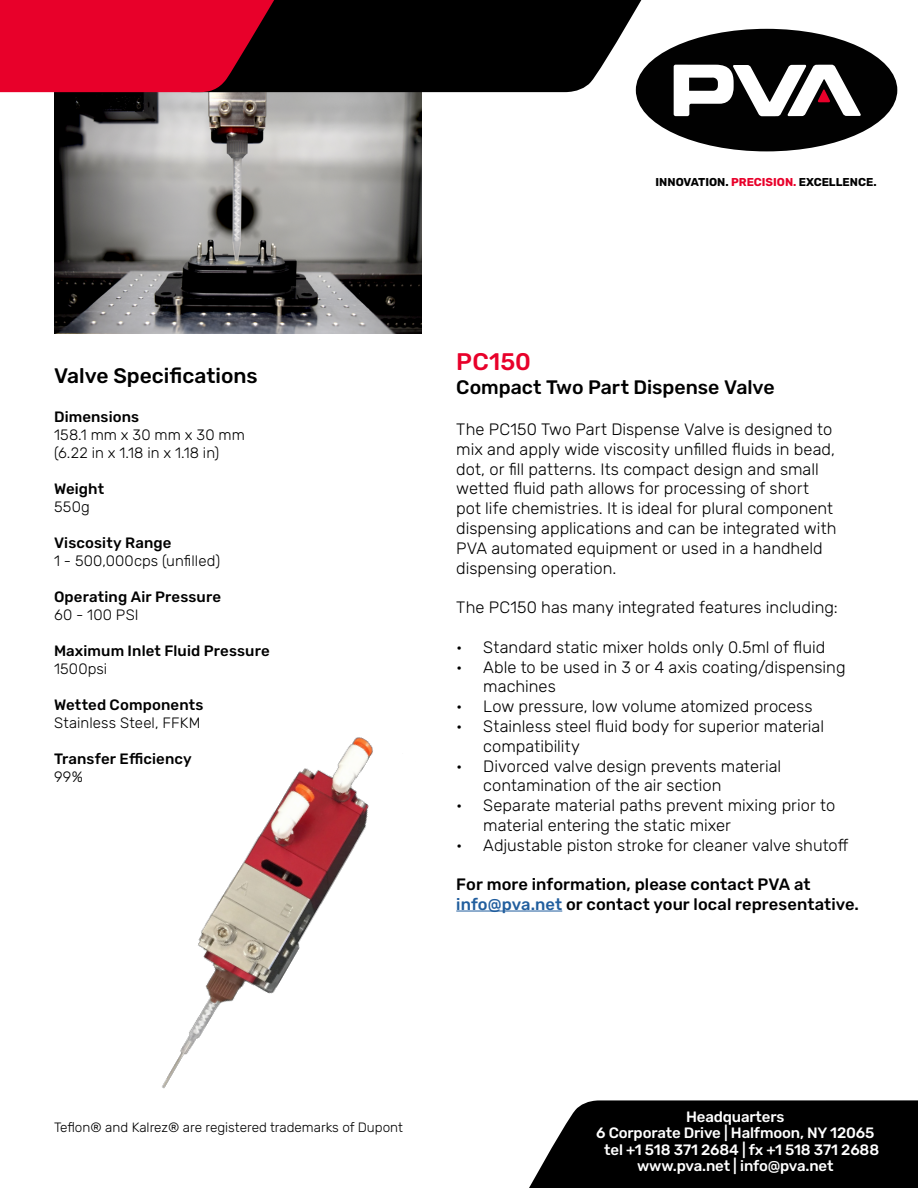
<style>
.page{position:relative;width:918px;height:1188px;background:#fff}
.page>*{position:absolute;margin:0;border:0;box-sizing:border-box;transform-origin:0 0}
.t1{font:500 24px "Rubik";letter-spacing:.005em;color:#e8002a}
.t2{font:500 21px "Rubik";color:#000}
.t3{font:500 19.5px "Rubik";color:#000}
.t4{font:300 16.5px/19.8px "Rubik";color:#000}
.t5{font:500 16.5px/19.8px "Rubik";letter-spacing:.005em;color:#000}
.t6{font:500 15px "Rubik";letter-spacing:.01em;color:#000}
.t7{font:300 15px/18px "Rubik";letter-spacing:.01em;color:#000}
.t8{font:500 15px/16.5px "Rubik";letter-spacing:-.01em;color:#fff;text-align:center}
.t9{font:300 13.5px "Rubik";color:#000}
.t10{font:700 11.4px "Rubik";color:#010101}
.s1{color:#e8002a}
.s2{color:#215e9e}
</style>
<div class="page">
<img style="left:54px;top:93px;width:367px;height:241px">
<hr style="left:456px;top:911px;width:106px;height:1px;background:#215e9e">
<img style="left:162px;top:737px;width:211px;height:352px">
<svg style="left:529px;top:1100px;width:389px;height:88px;background:#121212"></svg>
<div style="left:637px;top:30px;width:259px;height:120px;background:#010101;border-radius:50%"></div>
<svg style="left:674px;top:65px;width:187px;height:51px"></svg>
<svg style="left:0;top:0;width:656px;height:93px;background:#66101f"></svg>
<p class="t2" style="left:54px;top:364px;width:205px">Valve Specifications</p>
<p class="t6" style="left:54px;top:409px;width:87px">Dimensions</p>
<p class="t7" style="left:54px;top:426px;width:192px">158.1 mm x 30 mm x 30 mm (6.22 in x 1.18 in x 1.18 in)</p>
<p class="t6" style="left:54px;top:481px;width:52px">Weight</p>
<p class="t7" style="left:54px;top:498px;width:37px">550g</p>
<p class="t6" style="left:54px;top:535px;width:119px">Viscosity Range</p>
<p class="t7" style="left:54px;top:552px;width:168px">1 - 500,000cps (unfilled)</p>
<p class="t6" style="left:54px;top:589px;width:169px">Operating Air Pressure</p>
<p class="t7" style="left:54px;top:606px;width:86px">60 - 100 PSI</p>
<p class="t6" style="left:54px;top:643px;width:217px">Maximum Inlet Fluid Pressure</p>
<p class="t7" style="left:54px;top:660px;width:55px">1500psi</p>
<p class="t6" style="left:54px;top:697px;width:151px">Wetted Components</p>
<p class="t7" style="left:54px;top:714px;width:148px">Stainless Steel, FFKM</p>
<p class="t6" style="left:54px;top:751px;width:139px">Transfer Efficiency</p>
<p class="t7" style="left:54px;top:768px;width:30px">99%</p>
<p class="t10" style="left:656px;top:176px;width:223px">INNOVATION. <span class="s1">PRECISION.</span> EXCELLENCE.</p>
<h1 class="t1" style="left:456px;top:348px;width:76px">PC150</h1>
<p class="t3" style="left:456px;top:376px;width:320px">Compact Two Part Dispense Valve</p>
<p class="t4" style="left:456px;top:420px;width:382px">The PC150 Two Part Dispense Valve is designed to mix and apply wide viscosity unfilled fluids in bead, dot, or fill patterns. Its compact design and small wetted fluid path allows for processing of short pot life chemistries. It is ideal for plural component dispensing applications and can be integrated with PVA automated equipment or used in a handheld dispensing operation.</p>
<p class="t4" style="left:456px;top:598px;width:383px">The PC150 has many integrated features including:</p>
<p class="t4" style="left:456px;top:638px;width:371px">• Standard static mixer holds only 0.5ml of fluid</p>
<p class="t4" style="left:483px;top:657px;width:364px;text-indent:-27px">• Able to be used in 3 or 4 axis coating/dispensing machines</p>
<p class="t4" style="left:456px;top:697px;width:358px">• Low pressure, low volume atomized process</p>
<p class="t4" style="left:483px;top:717px;width:342px;text-indent:-27px">• Stainless steel fluid body for superior material compatibility</p>
<p class="t4" style="left:483px;top:756px;width:299px;text-indent:-27px">• Divorced valve design prevents material contamination of the air section</p>
<p class="t4" style="left:483px;top:796px;width:353px;text-indent:-27px">• Separate material paths prevent mixing prior to material entering the static mixer</p>
<p class="t4" style="left:456px;top:836px;width:394px">• Adjustable piston stroke for cleaner valve shutoff</p>
<p class="t5" style="left:456px;top:875px;width:404px">For more information, please contact PVA at <span class="s2">info@pva.net</span> or contact your local representative.</p>
<p class="t9" style="left:54px;top:1120px;width:350px">Teflon® and Kalrez® are registered trademarks of Dupont</p>
<p class="t8" style="left:596px;top:1109px;width:285px">Headquarters<br>6 Corporate Drive | Halfmoon, NY 12065 tel +1 518 371 2684 | fx +1 518 371 2688 www.pva.net | info@pva.net</p>
</div>
